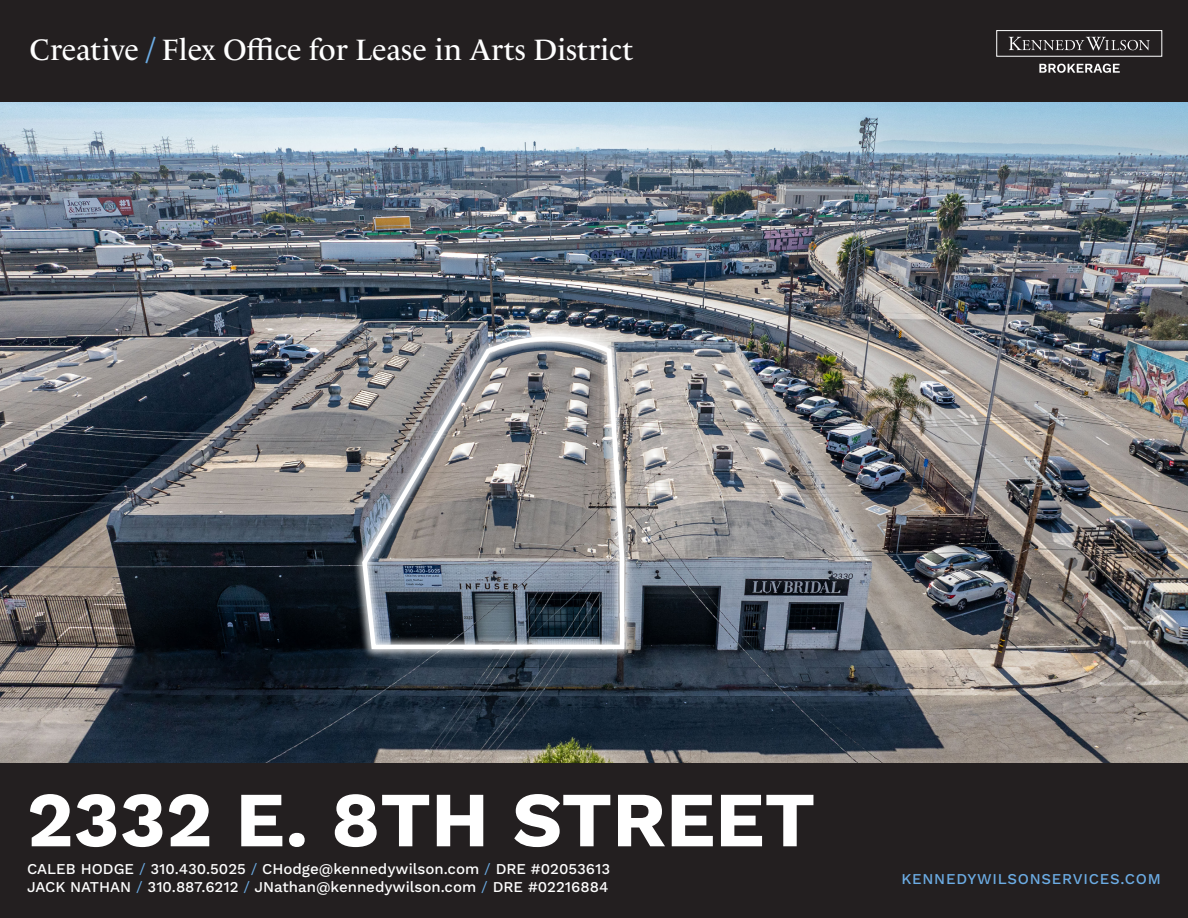
<style>
.page{position:relative;width:1188px;height:918px;background:#fff}
.page>*{position:absolute;margin:0;border:0;box-sizing:border-box;transform-origin:0 0}
.t1{font:700 78px "Work Sans";color:#fff}
.t2{font:30px "Le Monde Livre Cla Std";color:#fff}
.t3{font:500 15px/18px "Work Sans";color:#fff}
.t4{font:500 15px "Work Sans";letter-spacing:.05em;color:#6cace4}
.s1{color:#6cace4}
.s2{font-weight:400;color:#6cace4}
</style>
<div class="page">
<img style="left:0;top:102px;width:1188px;height:662px">
<div style="left:353px;top:326px;width:281px;height:333px;background:#fff;opacity:.75"></div>
<svg style="left:360px;top:323px;width:267px;height:329px;background:#898a8d"></svg>
<div style="left:0;top:764px;width:1188px;height:154px;background:#231f20"></div>
<div style="left:0;top:0;width:1188px;height:102px;background:#231f20"></div>
<svg style="left:1039px;top:64px;width:81px;height:9px"></svg>
<div style="left:996px;top:30px;width:166px;height:27px;border:1px solid #fff"></div>
<svg style="left:1009px;top:37px;width:141px;height:13px"></svg>
<p class="t2" style="left:30px;top:32px;width:605px">Creative <span class="s1">/</span> Flex Office for Lease in Arts District</p>
<p class="t1" style="left:27px;top:775px;width:790px">2332 E. 8TH STREET</p>
<p class="t3" style="left:27px;top:861px;width:585px">CALEB HODGE <span class="s2">/</span> 310.430.5025 <span class="s2">/</span> CHodge@kennedywilson.com <span class="s2">/</span> DRE #02053613<br>JACK NATHAN <span class="s2">/</span> 310.887.6212 <span class="s2">/</span> JNathan@kennedywilson.com <span class="s2">/</span> DRE #02216884</p>
<p class="t4" style="left:901px;top:870px;width:261px">KENNEDYWILSONSERVICES.COM</p>
</div>
